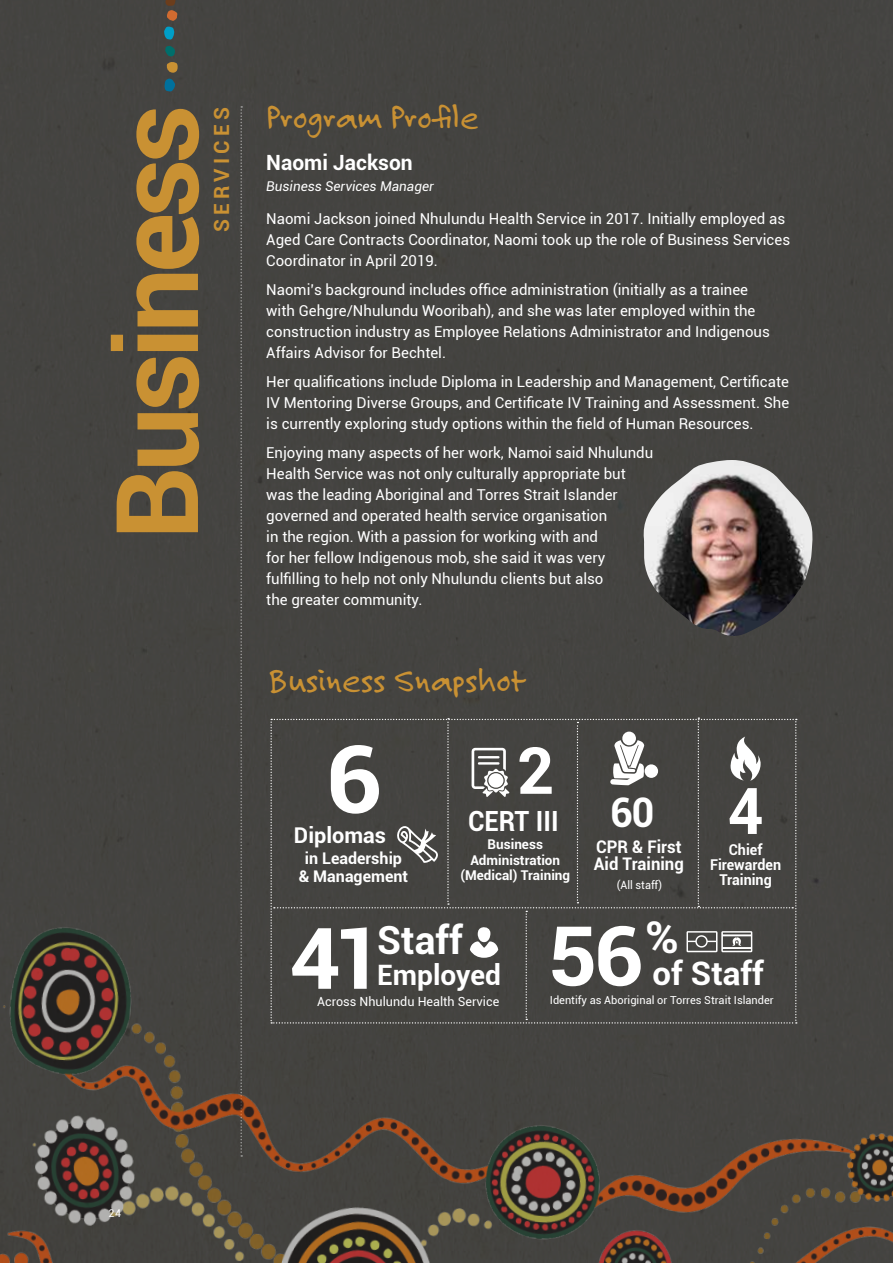
<style>
.page{position:relative;width:893px;height:1263px;background:#444441}
.page>*{position:absolute;margin:0;border:0;box-sizing:border-box;transform-origin:0 0}
.t1{font:700 114.45px "Roboto";letter-spacing:-.045em;color:#c99133}
.t2{font:700 93.9px "Roboto";color:#fff;scale:1.04 1}
.t3{font:700 85.2px "Roboto";color:#fff;scale:1.04 1}
.t4{font:700 82.65px "Roboto";color:#fff;scale:1.04 1}
.t5{font:700 64.95px "Roboto";color:#fff}
.t6{font:700 64.5px "Roboto";color:#fff;scale:.96 1}
.t7{font:700 40.8px "Roboto";color:#fff;scale:.96 1}
.t8{font:700 38.85px "Roboto";color:#fff}
.t9{font:36px "Felt Tip Roman";color:#c99133}
.t10{font:700 32.4px "Roboto";color:#fff}
.t11{font:700 28.2px "Roboto";color:#fff}
.t12{font:700 27.9px "Roboto";color:#fff;scale:.93 1}
.t13{font:700 21.75px "Roboto";color:#fff}
.t14{font:700 21px "Roboto";color:#fff}
.t15{font:700 21px "Roboto";letter-spacing:.2em;color:#c99133}
.t16{font:700 17.4px/17.4px "Roboto";color:#fff;scale:.96 1}
.t17{font:700 16.05px/18.3px "Roboto";color:#fff;text-align:center}
.t18{font:15px/21px "Roboto";color:#fff}
.t19{font:700 14.85px/14.9px "Roboto";color:#fff;text-align:center;scale:.96 1}
.t20{font:700 13.5px/15.8px "Roboto";color:#fff;text-align:center}
.t21{font:italic 13.5px "Roboto";color:#fff}
.t22{font:12.6px "Roboto";color:#fff}
.t23{font:11.4px "Roboto";color:#fff;scale:.96 1}
.t24{font:10.95px "Roboto";color:#fff}
.t25{font:10.65px "Roboto";color:#fff}
</style>
<div class="page">
<svg style="left:240px;top:106px;width:2px;height:772px"></svg>
<svg style="left:164px;top:27px;width:10px;height:13px"></svg>
<svg style="left:165px;top:0;width:12px;height:21px"></svg>
<svg style="left:165px;top:46px;width:10px;height:10px"></svg>
<svg style="left:165px;top:62px;width:13px;height:29px"></svg>
<img style="left:643px;top:460px;width:170px;height:176px">
<svg style="left:270px;top:717px;width:527px;height:162px"></svg>
<img style="left:0;top:879px;width:893px;height:384px">
<h1 class="t1" style="left:77px;top:540px;width:437px;rotate:-90deg">Business</h1>
<h3 class="t15" style="left:207px;top:232px;width:126px;rotate:-90deg">SERVICES</h3>
<h3 class="t9" style="left:266px;top:94px;width:214px">Program Profile</h3>
<h3 class="t14" style="left:266px;top:147px;width:148px">Naomi Jackson</h3>
<p class="t21" style="left:266px;top:177px;width:169px">Business Services Manager</p>
<p class="t18" style="left:266px;top:208px;width:525px">Naomi Jackson joined Nhulundu Health Service in 2017. Initially employed as<br>Aged Care Contracts Coordinator, Naomi took up the role of Business Services<br>Coordinator in April 2019.</p>
<p class="t18" style="left:266px;top:279px;width:505px">Naomi’s background includes office administration (initially as a trainee with Gehgre/Nhulundu Wooribah), and she was later employed within the construction industry as Employee Relations Administrator and Indigenous Affairs Advisor for Bechtel.</p>
<p class="t18" style="left:266px;top:371px;width:524px;text-align:justify">Her qualifications include Diploma in Leadership and Management, Certificate IV Mentoring Diverse Groups, and Certificate IV Training and Assessment. She is currently exploring study options within the field of Human Resources.</p>
<p class="t18" style="left:266px;top:442px;width:388px">Enjoying many aspects of her work, Namoi said Nhulundu Health Service was not only culturally appropriate but was the leading Aboriginal and Torres Strait Islander governed and operated health service organisation<br>in the region. With a passion for working with and<br>for her fellow Indigenous mob, she said it was very fulfilling to help not only Nhulundu clients but also<br>the greater community.</p>
<h3 class="t9" style="left:268px;top:657px;width:259px">Business Snapshot</h3>
<h2 class="t2" style="left:326px;top:713px;width:56px">6</h2>
<h3 class="t13" style="left:294px;top:820px;width:94px">Diplomas</h3>
<p class="t17" style="left:299px;top:848px;width:111px">in Leadership &amp; Management</p>
<h3 class="t5" style="left:517px;top:725px;width:39px">2</h3>
<h3 class="t12" style="left:468px;top:801px;width:99px">CERT III</h3>
<p class="t20" style="left:460px;top:836px;width:111px">Business<br>Administration (Medical) Training</p>
<h3 class="t7" style="left:610px;top:783px;width:47px">60</h3>
<p class="t16" style="left:594px;top:837px;width:95px">CPR &amp; First<br>Aid Training</p>
<p class="t23" style="left:617px;top:877px;width:49px">(All staff)</p>
<h3 class="t6" style="left:728px;top:765px;width:39px">4</h3>
<p class="t19" style="left:710px;top:842px;width:76px">Chief<br>Firewarden<br>Training</p>
<h3 class="t8" style="left:377px;top:913px;width:87px">Staff</h3>
<h3 class="t11" style="left:377px;top:955px;width:125px">Employed</h3>
<p class="t22" style="left:317px;top:992px;width:184px">Across Nhulundu Health Service</p>
<h3 class="t3" style="left:290px;top:898px;width:91px">41</h3>
<h3 class="t4" style="left:548px;top:898px;width:128px">56<sup>%</sup></h3>
<h3 class="t10" style="left:652px;top:950px;width:113px">of Staff</h3>
<p class="t24" style="left:550px;top:992px;width:225px">Identify as Aboriginal or Torres Strait Islander</p>
<p class="t25" style="left:109px;top:1205px;width:14px">24</p>
</div>
